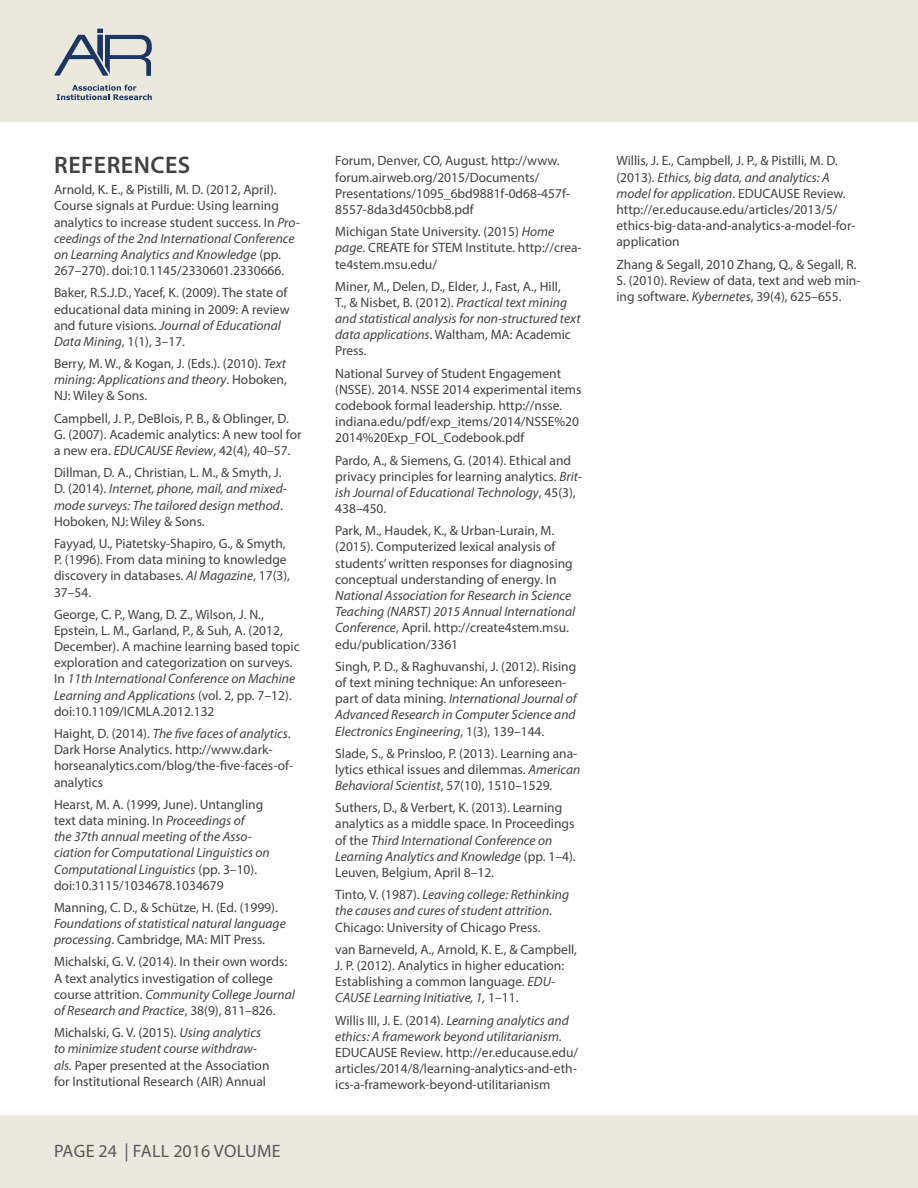
<style>
.page{position:relative;width:918px;height:1188px;background:#fff}
.page>*{position:absolute;margin:0;border:0;box-sizing:border-box;transform-origin:0 0}
.t1{font:600 24px "Myriad Pro";letter-spacing:.02em;color:#414042}
.t2{font:18px "Myriad Pro";letter-spacing:.005em;color:#58595b}
.t3{font:13.5px/16.2px "Myriad Pro";color:#414042}
.t4{font:italic 13.5px/16.2px "Myriad Pro";color:#414042}
.s1{font-style:italic}
.s2{font-style:normal}
</style>
<div class="page">
<div style="left:0;top:0;width:918px;height:122px;background:#ebe9dd"></div>
<div style="left:0;top:1115px;width:918px;height:73px;background:#ebe9dd"></div>
<svg style="left:54px;top:29px;width:98px;height:47px"></svg>
<svg style="left:57px;top:85px;width:95px;height:15px"></svg>
<h1 class="t1" style="left:54px;top:150px;width:138px">REFERENCES</h1>
<p class="t3" style="left:54px;top:181px;width:247px">Arnold, K. E., &amp; Pistilli, M. D. (2012, April).<br>Course signals at Purdue: Using learning analytics to increase student success. In <span class="s1">Pro&shy;ceedings of the 2nd International Conference on Learning Analytics and Knowledge</span> (pp.<br>267–270). doi:10.1145/2330601.2330666.</p>
<p class="t3" style="left:54px;top:285px;width:237px">Baker, R.S.J.D., Yacef, K. (2009). The state of educational data mining in 2009: A review and future visions. <span class="s1">Journal of Educational Data Mining</span>, 1(1), 3–17.</p>
<p class="t3" style="left:54px;top:355px;width:234px;text-align:justify">Berry, M. W., &amp; Kogan, J. (Eds.). (2010). <span class="s1">Text mining: Applications and theory</span>. Hoboken, NJ: Wiley &amp; Sons.</p>
<p class="t3" style="left:54px;top:410px;width:249px">Campbell, J. P., DeBlois, P. B., &amp; Oblinger, D.<br>G. (2007). Academic analytics: A new tool for a new era. <span class="s1">EDUCAUSE Review</span>, 42(4), 40–57.</p>
<p class="t3" style="left:54px;top:464px;width:234px">Dillman, D. A., Christian, L. M., &amp; Smyth, J.<br>D. (2014). <span class="s1">Internet, phone, mail, and mixed&shy;mode surveys: The tailored design method</span>.<br>Hoboken, NJ: Wiley &amp; Sons.</p>
<p class="t3" style="left:54px;top:535px;width:238px">Fayyad, U., Piatetsky-Shapiro, G., &amp; Smyth, P. (1996). From data mining to knowledge discovery in databases. <span class="s1">AI Magazine</span>, 17(3), 37–54.</p>
<p class="t3" style="left:54px;top:606px;width:247px">George, C. P., Wang, D. Z., Wilson, J. N., Epstein, L. M., Garland, P., &amp; Suh, A. (2012, December). A machine learning based topic exploration and categorization on surveys.<br>In <span class="s1">11th International Conference on Machine Learning and Applications</span> (vol. 2, pp. 7–12). doi:10.1109/ICMLA.2012.132</p>
<p class="t3" style="left:54px;top:725px;width:241px">Haight, D. (2014). <span class="s1">The five faces of analytics</span>.<br>Dark Horse Analytics. http://www.dark&shy;horseanalytics.com/blog/the-five-faces-of&shy;analytics</p>
<p class="t4" style="left:54px;top:796px;width:217px"><span class="s2">Hearst, M. A. (1999, June). Untangling text data mining. In</span> Proceedings of<br>the 37th annual meeting of the Asso&shy;ciation for Computational Linguistics on Computational Linguistics <span class="s2">(pp. 3–10). doi:10.3115/1034678.1034679</span></p>
<p class="t3" style="left:54px;top:899px;width:225px">Manning, C. D., &amp; Schütze, H. (Ed. (1999).</p>
<p class="t4" style="left:54px;top:915px;width:233px">Foundations of statistical natural language processing<span class="s2">. Cambridge, MA: MIT Press.</span></p>
<p class="t3" style="left:54px;top:954px;width:242px">Michalski, G. V. (2014). In their own words:<br>A text analytics investigation of college course attrition. <span class="s1">Community College Journal of Research and Practice</span>, 38(9), 811–826.</p>
<p class="t3" style="left:54px;top:1024px;width:217px">Michalski, G. V. (2015). <span class="s1">Using analytics to minimize student course withdraw&shy;als.</span> Paper presented at the Association for Institutional Research (AIR) Annual</p>
<h2 class="t2" style="left:54px;top:1139px;width:228px">PAGE 24 | FALL 2016 VOLUME</h2>
<p class="t3" style="left:335px;top:153px;width:236px">Forum, Denver, CO, August. http://www. forum.airweb.org/2015/Documents/ Presentations/1095_6bd9881f-0d68-457f-8557-8da3d450cbb8.pdf</p>
<p class="t3" style="left:335px;top:223px;width:248px">Michigan State University. (2015) <span class="s1">Home page</span>. CREATE for STEM Institute. http://crea&shy;te4stem.msu.edu/</p>
<p class="t3" style="left:335px;top:278px;width:247px">Miner, M., Delen, D., Elder, J., Fast, A., Hill,<br>T., &amp; Nisbet, B. (2012). <span class="s1">Practical text mining and statistical analysis for non-structured text data applications</span>. Waltham, MA: Academic Press.</p>
<p class="t3" style="left:335px;top:365px;width:248px">National Survey of Student Engagement (NSSE). 2014. NSSE 2014 experimental items codebook formal leadership. http://nsse. indiana.edu/pdf/exp_items/2014/NSSE%20<br>2014%20Exp_FOL_Codebook.pdf</p>
<p class="t3" style="left:335px;top:452px;width:248px">Pardo, A., &amp; Siemens, G. (2014). Ethical and privacy principles for learning analytics. <span class="s1">Brit&shy;ish Journal of Educational Technology</span>, 45(3), 438–450.</p>
<p class="t3" style="left:335px;top:522px;width:239px">Park, M., Haudek, K., &amp; Urban-Lurain, M. (2015). Computerized lexical analysis of students’ written responses for diagnosing conceptual understanding of energy. In</p>
<p class="t4" style="left:335px;top:587px;width:241px">National Association for Research in Science Teaching (NARST) 2015 Annual International Conference<span class="s2">, April. http://create4stem.msu. edu/publication/3361</span></p>
<p class="t3" style="left:335px;top:658px;width:243px">Singh, P. D., &amp; Raghuvanshi, J. (2012). Rising of text mining technique: An unforeseen&shy;part of data mining. <span class="s1">International Journal of Advanced Research in Computer Science and Electronics Engineering</span>, 1(3), 139–144.</p>
<p class="t3" style="left:335px;top:745px;width:247px">Slade, S., &amp; Prinsloo, P. (2013). Learning ana&shy;lytics ethical issues and dilemmas. <span class="s1">American<br>Behavioral Scientist</span>, 57(10), 1510–1529.</p>
<p class="t3" style="left:335px;top:799px;width:242px">Suthers, D., &amp; Verbert, K. (2013). Learning analytics as a middle space. In Proceedings of the <span class="s1">Third International Conference on Learning Analytics and Knowledge</span> (pp. 1–4).<br>Leuven, Belgium, April 8–12.</p>
<p class="t4" style="left:335px;top:886px;width:235px"><span class="s2">Tinto, V. (1987).</span> Leaving college: Rethinking the causes and cures of student attrition<span class="s2">.<br>Chicago: University of Chicago Press.</span></p>
<p class="t3" style="left:335px;top:941px;width:243px">van Barneveld, A., Arnold, K. E., &amp; Campbell, J. P. (2012). Analytics in higher education:<br>Establishing a common language. <span class="s1">EDU-CAUSE Learning Initiative, 1,</span> 1–11.</p>
<p class="t3" style="left:335px;top:1012px;width:244px">Willis III, J. E. (2014). <span class="s1">Learning analytics and ethics: A framework beyond utilitarianism</span>.<br>EDUCAUSE Review. http://er.educause.edu/ articles/2014/8/learning-analytics-and-eth&shy;ics-a-framework-beyond-utilitarianism</p>
<p class="t3" style="left:616px;top:153px;width:241px">Willis, J. E., Campbell, J. P., &amp; Pistilli, M. D. (2013). <span class="s1">Ethics, big data, and analytics: A model for application</span>. EDUCAUSE Review. http://er.educause.edu/articles/2013/5/ ethics-big-data-and-analytics-a-model-for&shy;application</p>
<p class="t3" style="left:616px;top:256px;width:246px">Zhang &amp; Segall, 2010 Zhang, Q., &amp; Segall, R.<br>S. (2010). Review of data, text and web min&shy;ing software. <span class="s1">Kybernetes</span>, 39(4), 625–655.</p>
</div>
